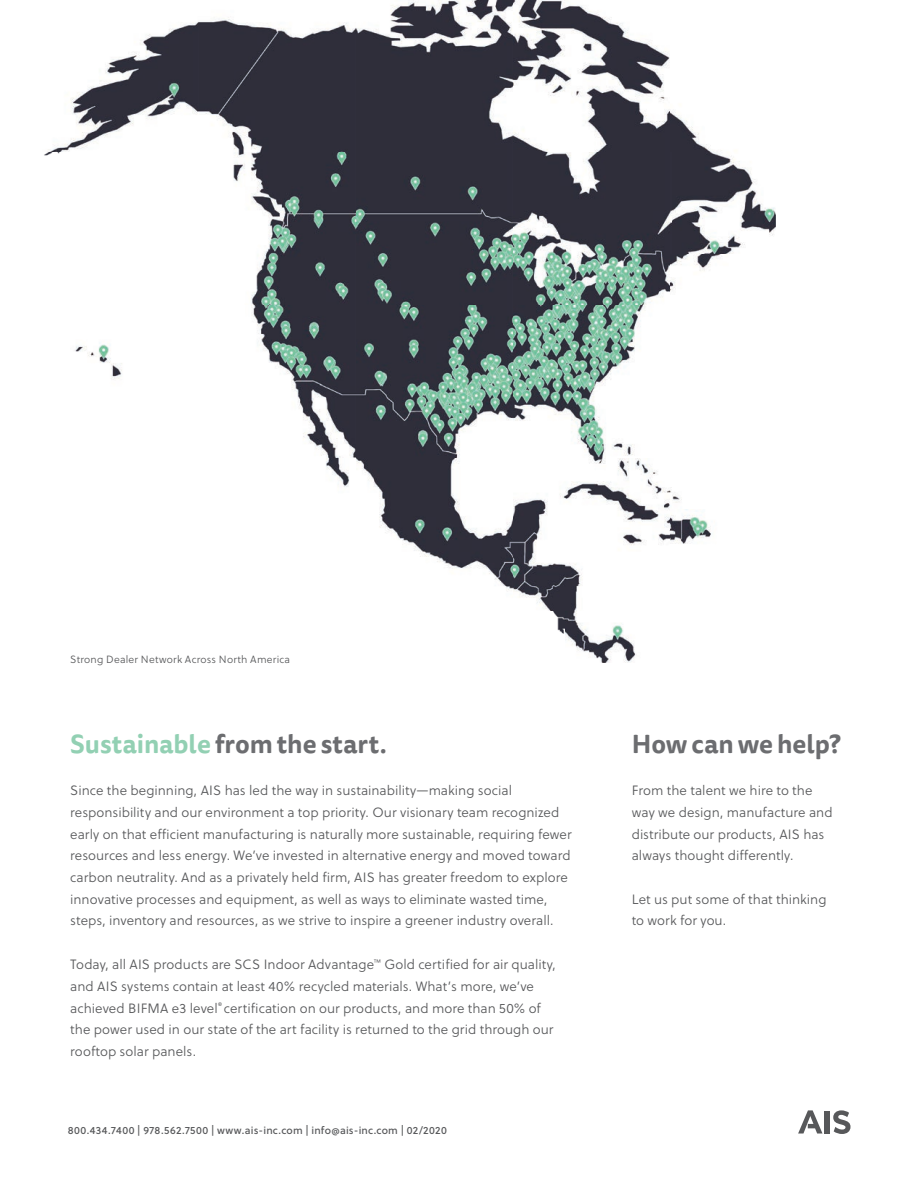
<style>
.page{position:relative;width:918px;height:1188px;background:#fff}
.page>*{position:absolute;margin:0;border:0;box-sizing:border-box;transform-origin:0 0}
.t1{font:700 25.5px "Tisa Sans Pro";color:#6c6d70}
.t2{font:13.5px/21.8px "Soleil Lt";letter-spacing:.005em;color:#57585a}
.t3{font:10.5px "Soleil Bk";letter-spacing:.03em;color:#57585a}
.t4{font:10.5px "Soleil Lt";letter-spacing:.02em;color:#57585a}
.s1{color:#92d0b3}
</style>
<div class="page">
<img style="left:44px;top:0;width:732px;height:663px">
<div style="left:825px;top:1111px;width:5px;height:23px;background:#57585a"></div>
<svg style="left:833px;top:1110px;width:17px;height:24px"></svg>
<svg style="left:798px;top:1110px;width:24px;height:24px"></svg>
<p class="t4" style="left:70px;top:652px;width:221px">Strong Dealer Network Across North America</p>
<h1 class="t1" style="left:70px;top:725px;width:318px"><span class="s1">Sustainable</span> from the start.</h1>
<h1 class="t1" style="left:632px;top:725px;width:210px">How can we help?</h1>
<p class="t2" style="left:632px;top:779px;width:202px">From the talent we hire to the way we design, manufacture and distribute our products, AIS has always thought differently.</p>
<p class="t2" style="left:632px;top:888px;width:196px">Let us put some of that thinking to work for you.</p>
<p class="t2" style="left:70px;top:779px;width:503px">Since the beginning, AIS has led the way in sustainability—making social responsibility and our environment a top priority. Our visionary team recognized early on that efficient manufacturing is naturally more sustainable, requiring fewer resources and less energy. We’ve invested in alternative energy and moved toward carbon neutrality. And as a privately held firm, AIS has greater freedom to explore innovative processes and equipment, as well as ways to eliminate wasted time, steps, inventory and resources, as we strive to inspire a greener industry overall.</p>
<p class="t2" style="left:70px;top:953px;width:487px">Today, all AIS products are SCS Indoor Advantage<sup>™</sup> Gold certified for air quality, and AIS systems contain at least 40% recycled materials. What’s more, we’ve achieved BIFMA e3 level<sup>®</sup> certification on our products, and more than 50% of the power used in our state of the art facility is returned to the grid through our rooftop solar panels.</p>
<p class="t3" style="left:68px;top:1122px;width:381px">800.434.7400 | 978.562.7500 | www.ais-inc.com | info@ais-inc.com | 02/2020</p>
</div>
